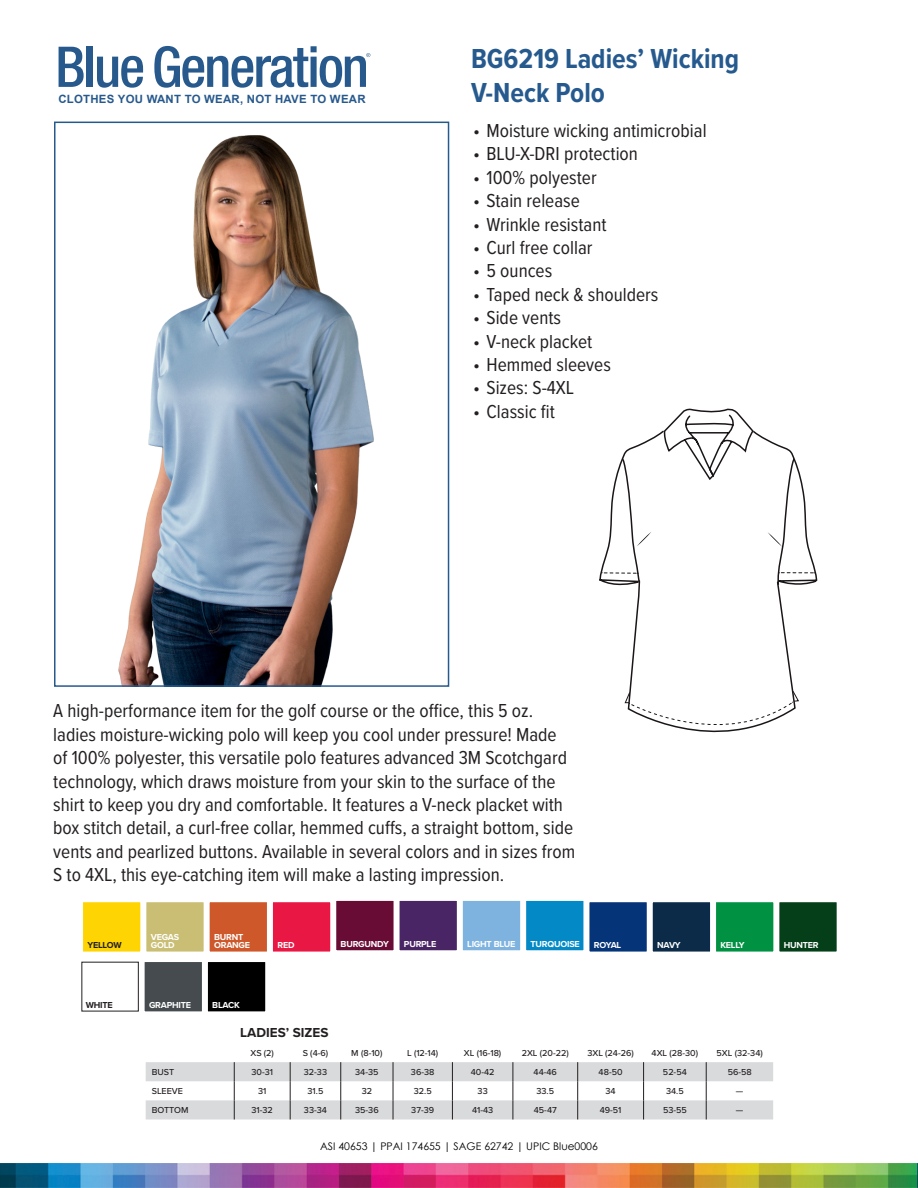
<style>
.page{position:relative;width:918px;height:1188px;background:#fff}
.page>*{position:absolute;margin:0;border:0;box-sizing:border-box;transform-origin:0 0}
.t1{font:700 28.5px/34.2px "Proxima Nova Cond";color:#265a8e}
.t2{font:19.5px/23.4px "Proxima Nova Cond";color:#231f20}
.t3{font:700 13.5px "Proxima Nova";color:#231f20}
.t4{font:700 11.4px "Arial";letter-spacing:.02em;color:#27598d}
.t5{font:10.5px "Century Gothic";color:#000}
.t6{font:500 9px "Proxima Nova";color:#231f20}
.t7{font:700 9px/7.5px "Proxima Nova";letter-spacing:-.025em;color:#fff}
.t8{font:700 9px "Proxima Nova";letter-spacing:-.025em;color:#231f20}
</style>
<div class="page">
<img style="left:0;top:1164px;width:917px;height:23px">
<svg style="left:917px;top:1164px;width:1px;height:23px"></svg>
<img style="left:118px;top:135px;width:256px;height:549px">
<div style="left:54px;top:122px;width:395px;height:565px;border:2px solid #265a8e"></div>
<svg style="left:59px;top:47px;width:25px;height:40px"></svg>
<div style="left:87px;top:47px;width:6px;height:40px;background:#27598d"></div>
<svg style="left:97px;top:56px;width:46px;height:32px"></svg>
<svg style="left:154px;top:46px;width:216px;height:42px"></svg>
<svg style="left:599px;top:408px;width:219px;height:325px"></svg>
<div style="left:80px;top:899px;width:63px;height:56px;background:#fed503;border:3px solid #fff"></div>
<div style="left:143px;top:899px;width:64px;height:56px;background:#c9be74;border:3px solid #fff"></div>
<div style="left:207px;top:899px;width:63px;height:56px;background:#ce582a;border:3px solid #fff"></div>
<div style="left:333px;top:898px;width:64px;height:55px;background:#680c35;border:3px solid #fff"></div>
<div style="left:397px;top:898px;width:63px;height:55px;background:#4a2565;border:3px solid #fff"></div>
<div style="left:460px;top:898px;width:63px;height:55px;background:#7fb3df;border:3px solid #fff"></div>
<div style="left:713px;top:899px;width:63px;height:56px;background:#009143;border:3px solid #fff"></div>
<div style="left:523px;top:898px;width:63px;height:55px;background:#0389c5;border:3px solid #fff"></div>
<div style="left:776px;top:899px;width:64px;height:56px;background:#053f1a;border:3px solid #fff"></div>
<div style="left:586px;top:899px;width:64px;height:56px;background:#053479;border:3px solid #fff"></div>
<div style="left:650px;top:899px;width:63px;height:56px;background:#0b2b48;border:3px solid #fff"></div>
<div style="left:142px;top:959px;width:63px;height:55px;background:#454b4e;border:3px solid #fff"></div>
<div style="left:205px;top:959px;width:63px;height:55px;background:#000;border:3px solid #fff"></div>
<div style="left:270px;top:899px;width:63px;height:56px;background:#e81744;border:3px solid #fff"></div>
<svg style="left:81px;top:961px;width:58px;height:51px"></svg>
<div style="left:82px;top:962px;width:56px;height:49px;background:#fff"></div>
<svg style="left:146px;top:1062px;width:627px;height:57px"></svg>
<p class="t4" style="left:58px;top:91px;width:309px">CLOTHES YOU WANT TO WEAR, NOT HAVE TO WEAR</p>
<h1 class="t1" style="left:471px;top:40px;width:270px">BG6219 Ladies’ Wicking<br>V-Neck Polo</h1>
<p class="t2" style="left:473px;top:118px;width:235px">• Moisture wicking antimicrobial</p>
<p class="t2" style="left:473px;top:141px;width:166px">• BLU-X-DRI protection</p>
<p class="t2" style="left:473px;top:165px;width:125px">• 100% polyester</p>
<p class="t2" style="left:473px;top:188px;width:108px">• Stain release</p>
<p class="t2" style="left:473px;top:212px;width:135px">• Wrinkle resistant</p>
<p class="t2" style="left:473px;top:235px;width:121px">• Curl free collar</p>
<p class="t2" style="left:473px;top:258px;width:81px">• 5 ounces</p>
<p class="t2" style="left:473px;top:282px;width:187px">• Taped neck &amp; shoulders</p>
<p class="t2" style="left:473px;top:305px;width:90px">• Side vents</p>
<p class="t2" style="left:473px;top:329px;width:121px">• V-neck placket</p>
<p class="t2" style="left:473px;top:352px;width:139px">• Hemmed sleeves</p>
<p class="t2" style="left:473px;top:375px;width:103px">• Sizes: S-4XL</p>
<p class="t2" style="left:473px;top:399px;width:83px">• Classic fit</p>
<p class="t2" style="left:53px;top:698px;width:524px">A high-performance item for the golf course or the office, this 5 oz. ladies moisture-wicking polo will keep you cool under pressure! Made of 100% polyester, this versatile polo features advanced 3M Scotchgard technology, which draws moisture from your skin to the surface of the shirt to keep you dry and comfortable. It features a V-neck placket with box stitch detail, a curl-free collar, hemmed cuffs, a straight bottom, side vents and pearlized buttons. Available in several colors and in sizes from S to 4XL, this eye-catching item will make a lasting impression.</p>
<p class="t8" style="left:88px;top:938px;width:36px">YELLOW</p>
<p class="t7" style="left:151px;top:933px;width:30px">VEGAS<br>GOLD</p>
<p class="t7" style="left:214px;top:933px;width:37px">BURNT<br>ORANGE</p>
<p class="t7" style="left:341px;top:940px;width:50px">BURGUNDY</p>
<p class="t7" style="left:404px;top:940px;width:34px">PURPLE</p>
<p class="t7" style="left:467px;top:940px;width:50px">LIGHT BLUE</p>
<p class="t7" style="left:531px;top:940px;width:51px">TURQUOISE</p>
<p class="t7" style="left:594px;top:941px;width:29px">ROYAL</p>
<p class="t7" style="left:657px;top:941px;width:25px">NAVY</p>
<p class="t7" style="left:720px;top:941px;width:26px">KELLY</p>
<p class="t7" style="left:784px;top:941px;width:36px">HUNTER</p>
<p class="t7" style="left:277px;top:941px;width:19px">RED</p>
<p class="t8" style="left:86px;top:998px;width:28px">WHITE</p>
<p class="t7" style="left:149px;top:1001px;width:43px">GRAPHITE</p>
<p class="t7" style="left:212px;top:1001px;width:29px">BLACK</p>
<p class="t3" style="left:240px;top:1022px;width:90px">LADIES’ SIZES</p>
<p class="t6" style="left:250px;top:1046px;width:25px">XS (2)</p>
<p class="t6" style="left:303px;top:1046px;width:27px">S (4-6)</p>
<p class="t6" style="left:351px;top:1046px;width:33px">M (8-10)</p>
<p class="t6" style="left:407px;top:1046px;width:33px">L (12-14)</p>
<p class="t6" style="left:464px;top:1046px;width:39px">XL (16-18)</p>
<p class="t6" style="left:522px;top:1046px;width:49px">2XL (20-22)</p>
<p class="t6" style="left:587px;top:1046px;width:48px">3XL (24-26)</p>
<p class="t6" style="left:652px;top:1046px;width:48px">4XL (28-30)</p>
<p class="t6" style="left:717px;top:1046px;width:48px">5XL (32-34)</p>
<p class="t6" style="left:152px;top:1066px;width:24px">BUST</p>
<p class="t6" style="left:251px;top:1066px;width:23px">30-31</p>
<p class="t6" style="left:304px;top:1066px;width:25px">32-33</p>
<p class="t6" style="left:355px;top:1066px;width:25px">34-35</p>
<p class="t6" style="left:411px;top:1066px;width:25px">36-38</p>
<p class="t6" style="left:471px;top:1066px;width:25px">40-42</p>
<p class="t6" style="left:534px;top:1066px;width:25px">44-46</p>
<p class="t6" style="left:599px;top:1066px;width:25px">48-50</p>
<p class="t6" style="left:663px;top:1066px;width:25px">52-54</p>
<p class="t6" style="left:728px;top:1066px;width:26px">56-58</p>
<p class="t6" style="left:152px;top:1085px;width:33px">SLEEVE</p>
<p class="t6" style="left:258px;top:1085px;width:10px">31</p>
<p class="t6" style="left:308px;top:1085px;width:17px">31.5</p>
<p class="t6" style="left:362px;top:1085px;width:12px">32</p>
<p class="t6" style="left:414px;top:1085px;width:19px">32.5</p>
<p class="t6" style="left:478px;top:1085px;width:12px">33</p>
<p class="t6" style="left:536px;top:1085px;width:19px">33.5</p>
<p class="t6" style="left:606px;top:1085px;width:12px">34</p>
<p class="t6" style="left:666px;top:1085px;width:19px">34.5</p>
<p class="t6" style="left:736px;top:1085px;width:9px">—</p>
<p class="t6" style="left:152px;top:1104px;width:38px">BOTTOM</p>
<p class="t6" style="left:252px;top:1104px;width:23px">31-32</p>
<p class="t6" style="left:304px;top:1104px;width:25px">33-34</p>
<p class="t6" style="left:355px;top:1104px;width:25px">35-36</p>
<p class="t6" style="left:411px;top:1104px;width:24px">37-39</p>
<p class="t6" style="left:472px;top:1104px;width:23px">41-43</p>
<p class="t6" style="left:534px;top:1104px;width:25px">45-47</p>
<p class="t6" style="left:600px;top:1104px;width:23px">49-51</p>
<p class="t6" style="left:663px;top:1104px;width:25px">53-55</p>
<p class="t6" style="left:736px;top:1104px;width:9px">—</p>
<p class="t5" style="left:320px;top:1139px;width:279px">ASI 40653 | PPAI 174655 | SAGE 62742 | UPIC Blue0006</p>
</div>
